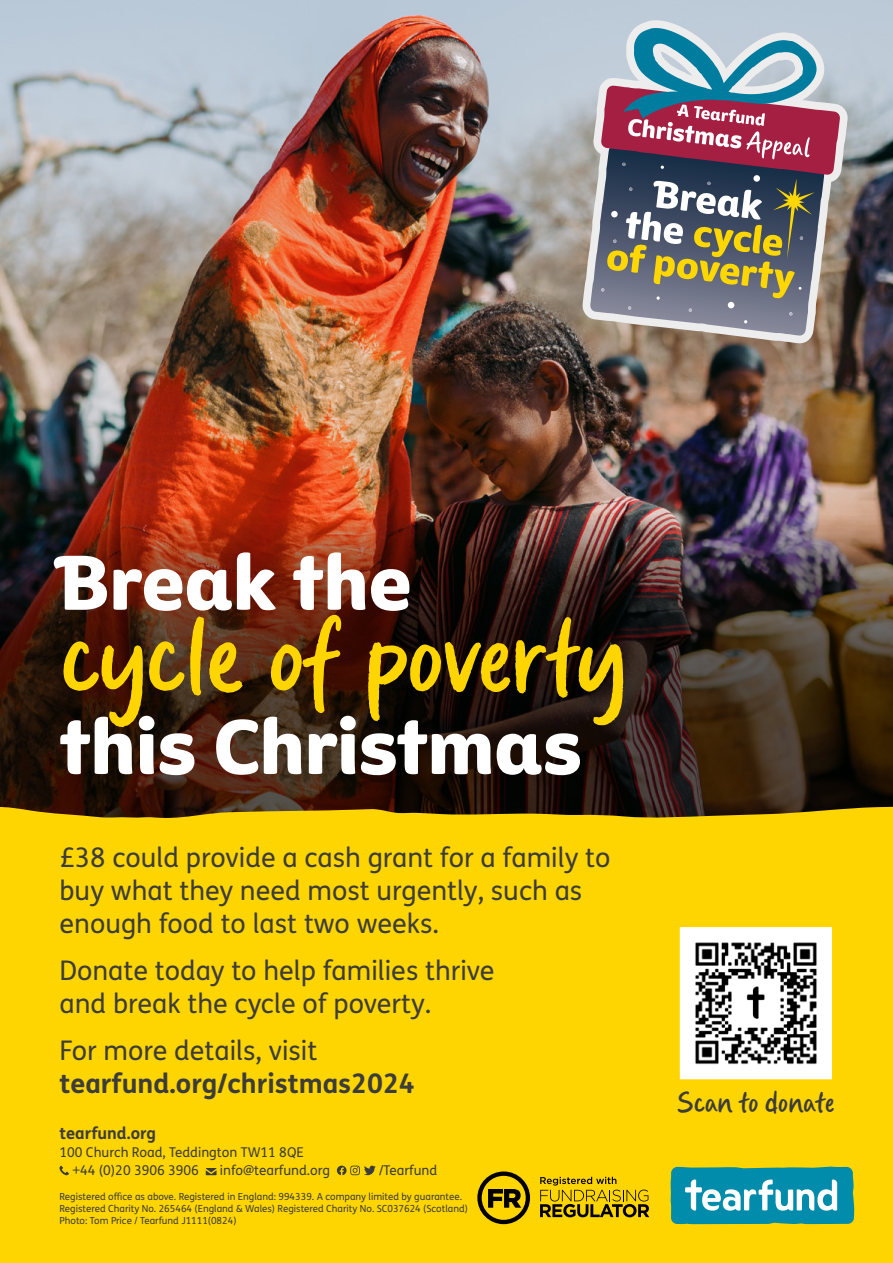
<style>
.page{position:relative;width:893px;height:1263px;background:#fff}
.page>*{position:absolute;margin:0;border:0;box-sizing:border-box;transform-origin:0 0}
.t1{font:120px "Gander";letter-spacing:-.025em;color:#ffd500}
.t2{font:75px "Tearfund Sans";letter-spacing:-.005em;color:#fff}
.t3{font:33px "Gander";letter-spacing:-.005em;color:#3c3c3b}
.t4{font:27px/33px "FS Me";color:#3c3c3b}
.t5{font:700 27px/33px "FS Me";color:#3c3c3b}
.t6{font:700 16.5px "FS Me";color:#3c3c3b}
.t7{font:13.5px/18px "FS Me";color:#3c3c3b}
.t8{font:9.75px/12px "FS Me";color:#3c3c3b}
.s1{font-weight:400}
</style>
<div class="page">
<img style="left:0;top:0;width:893px;height:511px">
<img style="left:0;top:511px;width:893px;height:295px">
<div style="left:0;top:806px;width:893px;height:457px;background:#ffd500"></div>
<svg style="left:677px;top:924px;width:158px;height:158px"></svg>
<svg style="left:582px;top:20px;width:266px;height:323px;background:#aba7a4"></svg>
<svg style="left:590px;top:28px;width:250px;height:308px;background:#8a8288"></svg>
<svg style="left:477px;top:1171px;width:53px;height:53px;background:#9d8300"></svg>
<svg style="left:540px;top:1177px;width:109px;height:40px;background:#b99a00"></svg>
<svg style="left:671px;top:1166px;width:183px;height:58px;background:#36a2b3"></svg>
<svg style="left:60px;top:1166px;width:9px;height:9px"></svg>
<svg style="left:206px;top:1168px;width:11px;height:7px"></svg>
<svg style="left:337px;top:1165px;width:39px;height:10px"></svg>
<p class="t2" style="left:60px;top:514px;width:354px">Break the</p>
<p class="t1" style="left:60px;top:591px;width:570px">cycle of poverty</p>
<p class="t2" style="left:60px;top:678px;width:524px">this Christmas</p>
<p class="t4" style="left:60px;top:840px;width:552px">£38 could provide a cash grant for a family to buy what they need most urgently, such as enough food to last two weeks.</p>
<p class="t4" style="left:60px;top:953px;width:437px">Donate today to help families thrive and break the cycle of poverty.</p>
<p class="t5" style="left:60px;top:1033px;width:357px"><span class="s1">For more details, visit </span>tearfund.org/christmas2024</p>
<p class="t6" style="left:60px;top:1120px;width:98px">tearfund.org</p>
<p class="t7" style="left:72px;top:1143px;width:233px;text-indent:-13px">100 Church Road, Teddington TW11 8QE +44 (0)20 3906 3906</p>
<p class="t7" style="left:220px;top:1161px;width:112px">info@tearfund.org</p>
<p class="t7" style="left:379px;top:1161px;width:60px">/Tearfund</p>
<p class="t8" style="left:60px;top:1190px;width:410px">Registered office as above. Registered in England: 994339. A company limited by guarantee.<br>Registered Charity No. 265464 (England &amp; Wales) Registered Charity No. SC037624 (Scotland)<br>Photo: Tom Price / Tearfund J1111(0824)</p>
<p class="t3" style="left:677px;top:1084px;width:159px">Scan to donate</p>
</div>
